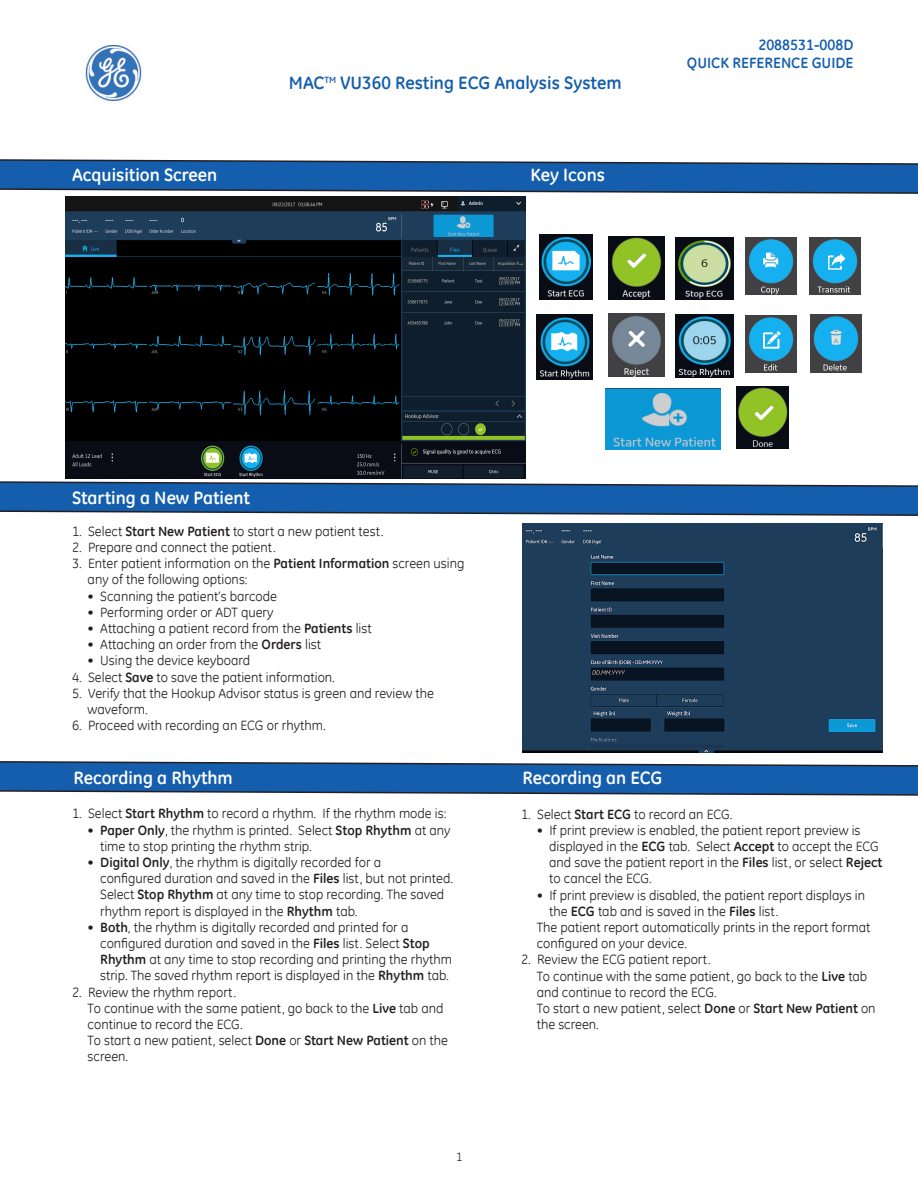
<style>
.page{position:relative;width:918px;height:1188px;background:#fff}
.page>*{position:absolute;margin:0;border:0;box-sizing:border-box;transform-origin:0 0}
.t1{font:700 18px "GE Inspira";color:#fff}
.t2{font:700 18px "GE Inspira";color:#145ead}
.t3{font:700 15px "GE Inspira";color:#145ead}
.t4{font:13.5px/16.2px "GE Inspira";color:#231f20}
.t5{font:12px "GE Inspira";color:#231f20}
.s1{font-weight:700}
</style>
<div class="page">
<svg style="left:0;top:159px;width:918px;height:35px;background:#326cab"></svg>
<img style="left:85px;top:45px;width:57px;height:56px">
<svg style="left:0;top:481px;width:918px;height:35px;background:#326cab"></svg>
<img style="left:66px;top:196px;width:460px;height:283px">
<svg style="left:0;top:761px;width:918px;height:35px;background:#326cab"></svg>
<img style="left:539px;top:234px;width:54px;height:66px">
<img style="left:536px;top:314px;width:57px;height:65px">
<img style="left:608px;top:236px;width:57px;height:64px">
<img style="left:608px;top:313px;width:57px;height:63px">
<img style="left:745px;top:237px;width:51px;height:57px">
<img style="left:745px;top:315px;width:51px;height:58px">
<img style="left:809px;top:237px;width:51px;height:58px">
<img style="left:810px;top:315px;width:51px;height:57px">
<img style="left:675px;top:238px;width:59px;height:62px">
<img style="left:675px;top:315px;width:58px;height:63px">
<img style="left:522px;top:524px;width:361px;height:228px">
<img style="left:605px;top:388px;width:116px;height:61px">
<img style="left:736px;top:387px;width:53px;height:62px">
<p class="t2" style="left:289px;top:71px;width:334px">MAC<sup>TM</sup> VU360 Resting ECG Analysis System</p>
<p class="t1" style="left:72px;top:163px;width:147px">Acquisition Screen</p>
<p class="t1" style="left:531px;top:163px;width:76px">Key Icons</p>
<p class="t3" style="left:758px;top:35px;width:97px">2088531-008D</p>
<p class="t3" style="left:687px;top:53px;width:168px">QUICK REFERENCE GUIDE</p>
<p class="t1" style="left:72px;top:486px;width:180px">Starting a New Patient</p>
<p class="t4" style="left:72px;top:523px;width:313px">1. Select <span class="s1">Start New Patient</span> to start a new patient test.</p>
<p class="t4" style="left:72px;top:539px;width:205px">2. Prepare and connect the patient.</p>
<p class="t4" style="left:72px;top:555px;width:394px">3. Enter patient information on the <span class="s1">Patient Information</span> screen using</p>
<p class="t4" style="left:88px;top:571px;width:161px">any of the following options:</p>
<p class="t4" style="left:88px;top:587px;width:191px">• Scanning the patient’s barcode</p>
<p class="t4" style="left:88px;top:604px;width:187px">• Performing order or ADT query</p>
<p class="t4" style="left:88px;top:620px;width:285px">• Attaching a patient record from the <span class="s1">Patients</span> list</p>
<p class="t4" style="left:88px;top:636px;width:235px">• Attaching an order from the <span class="s1">Orders</span> list</p>
<p class="t4" style="left:88px;top:652px;width:164px">• Using the device keyboard</p>
<p class="t4" style="left:72px;top:668px;width:264px">4. Select <span class="s1">Save</span> to save the patient information.</p>
<p class="t4" style="left:72px;top:685px;width:363px">5. Verify that the Hookup Advisor status is green and review the</p>
<p class="t4" style="left:88px;top:701px;width:62px">waveform.</p>
<p class="t4" style="left:72px;top:717px;width:255px">6. Proceed with recording an ECG or rhythm.</p>
<p class="t1" style="left:74px;top:766px;width:161px">Recording a Rhythm</p>
<p class="t1" style="left:522px;top:766px;width:142px">Recording an ECG</p>
<p class="t4" style="left:521px;top:806px;width:213px">1. Select <span class="s1">Start ECG</span> to record an ECG.</p>
<p class="t4" style="left:537px;top:822px;width:325px">• If print preview is enabled, the patient report preview is</p>
<p class="t4" style="left:549px;top:838px;width:335px">displayed in the <span class="s1">ECG</span> tab. Select <span class="s1">Accept</span> to accept the ECG and save the patient report in the <span class="s1">Files</span> list, or select <span class="s1">Reject</span></p>
<p class="t4" style="left:549px;top:870px;width:104px">to cancel the ECG.</p>
<p class="t4" style="left:537px;top:887px;width:330px">• If print preview is disabled, the patient report displays in</p>
<p class="t4" style="left:549px;top:903px;width:231px">the <span class="s1">ECG</span> tab and is saved in the <span class="s1">Files</span> list.</p>
<p class="t4" style="left:537px;top:919px;width:335px">The patient report automatically prints in the report format configured on your device.</p>
<p class="t4" style="left:521px;top:951px;width:191px">2. Review the ECG patient report.</p>
<p class="t4" style="left:537px;top:968px;width:332px">To continue with the same patient, go back to the <span class="s1">Live</span> tab</p>
<p class="t4" style="left:537px;top:984px;width:182px">and continue to record the ECG.</p>
<p class="t4" style="left:537px;top:1000px;width:340px">To start a new patient, select <span class="s1">Done</span> or <span class="s1">Start New Patient</span> on</p>
<p class="t4" style="left:537px;top:1016px;width:64px">the screen.</p>
<p class="t4" style="left:72px;top:805px;width:376px">1. Select <span class="s1">Start Rhythm</span> to record a rhythm. If the rhythm mode is:</p>
<p class="t4" style="left:88px;top:821px;width:364px">• <span class="s1">Paper Only</span>, the rhythm is printed. Select <span class="s1">Stop Rhythm</span> at any</p>
<p class="t4" style="left:100px;top:838px;width:213px">time to stop printing the rhythm strip.</p>
<p class="t4" style="left:88px;top:854px;width:295px">• <span class="s1">Digital Only</span>, the rhythm is digitally recorded for a</p>
<p class="t4" style="left:100px;top:870px;width:354px">configured duration and saved in the <span class="s1">Files</span> list, but not printed.</p>
<p class="t4" style="left:100px;top:886px;width:346px">Select <span class="s1">Stop Rhythm</span> at any time to stop recording. The saved</p>
<p class="t4" style="left:100px;top:902px;width:259px">rhythm report is displayed in the <span class="s1">Rhythm</span> tab.</p>
<p class="t4" style="left:88px;top:919px;width:322px">• <span class="s1">Both</span>, the rhythm is digitally recorded and printed for a</p>
<p class="t4" style="left:100px;top:935px;width:331px">configured duration and saved in the <span class="s1">Files</span> list. Select <span class="s1">Stop</span></p>
<p class="t4" style="left:100px;top:951px;width:353px"><span class="s1">Rhythm</span> at any time to stop recording and printing the rhythm</p>
<p class="t4" style="left:100px;top:967px;width:350px">strip. The saved rhythm report is displayed in the <span class="s1">Rhythm</span> tab.</p>
<p class="t4" style="left:72px;top:983px;width:166px">2. Review the rhythm report.</p>
<p class="t4" style="left:88px;top:1000px;width:357px">To continue with the same patient, go back to the <span class="s1">Live</span> tab and</p>
<p class="t4" style="left:88px;top:1016px;width:157px">continue to record the ECG.</p>
<p class="t4" style="left:88px;top:1032px;width:362px">To start a new patient, select <span class="s1">Done</span> or <span class="s1">Start New Patient</span> on the</p>
<p class="t4" style="left:88px;top:1048px;width:42px">screen.</p>
<p class="t5" style="left:456px;top:1149px;width:8px">1</p>
</div>
